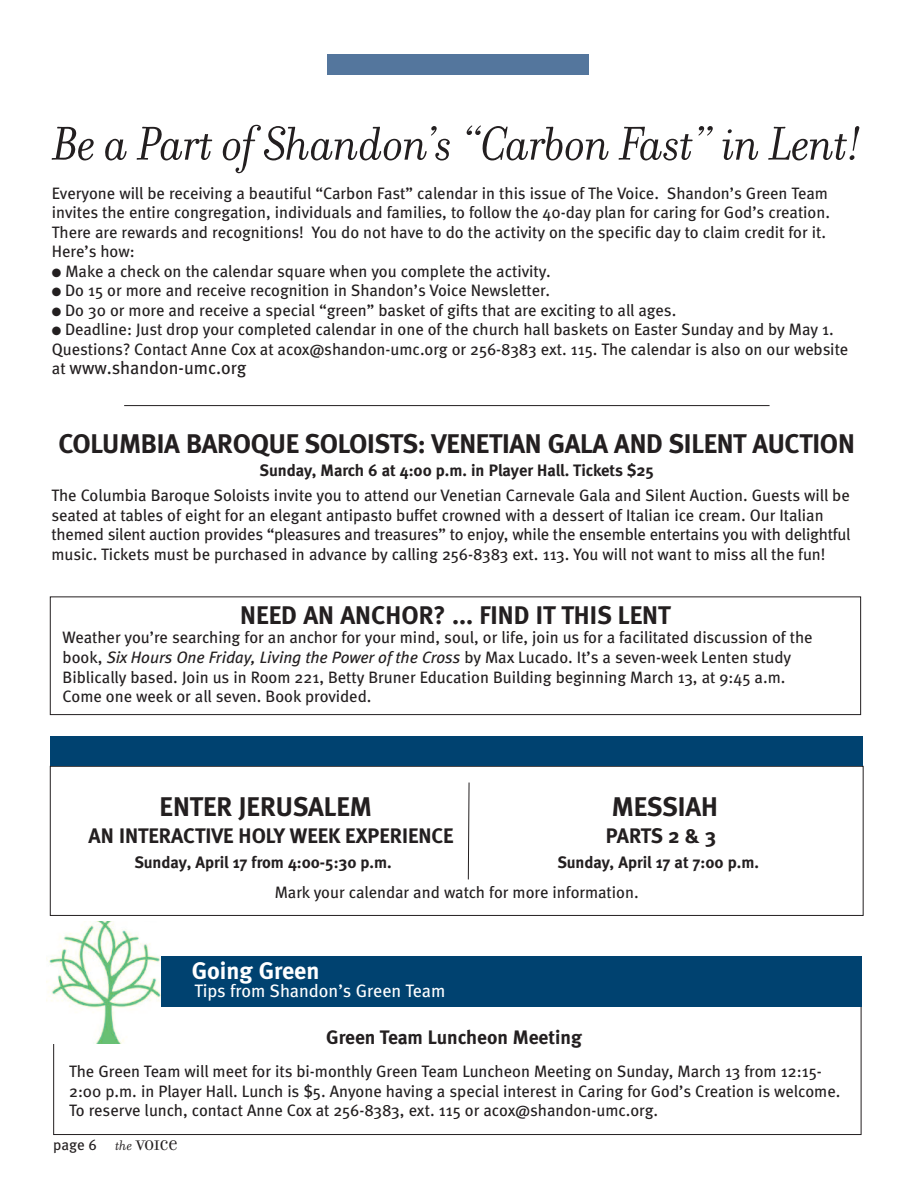
<style>
.page{position:relative;width:918px;height:1188px;background:#fff}
.page>*{position:absolute;margin:0;border:0;box-sizing:border-box;transform-origin:0 0}
.t1{font:italic 51px "Filosofia";letter-spacing:-.015em;color:#231f20}
.t2{font:700 27px "Meta";letter-spacing:-.01em;color:#231f20}
.t3{font:700 25.5px "Meta";color:#231f20}
.t4{font:700 24px "Meta";color:#fff}
.t5{font:700 21px "Meta";color:#231f20}
.t6{font:700 19.5px "Meta";color:#231f20}
.t7{font:18px "Meta";color:#fff}
.t8{font:18px "Meta";color:#231f20}
.t9{font:16.5px/19.5px "Meta";color:#231f20}
.t10{font:700 16.5px "Meta";letter-spacing:-.005em;color:#231f20}
.t11{font:15px "Meta";color:#231f20}
.s1{font-size:16.5px}
.s2{font-style:italic}
.s3{font-family:"Filosofia";font-style:italic}
.s4{font-family:"Filosofia Unicase"}
</style>
<div class="page">
<div style="left:327px;top:54px;width:262px;height:20px;background:#54769d"></div>
<div style="left:159px;top:956px;width:703px;height:50px;background:#004270"></div>
<img style="left:47px;top:921px;width:114px;height:123px">
<div style="left:50px;top:766px;width:814px;height:150px;border:1px solid #231f20"></div>
<div style="left:50px;top:596px;width:811px;height:119px;border:1px solid #231f20"></div>
<div style="left:50px;top:736px;width:812px;height:30px;background:#004270"></div>
<hr style="left:124px;top:405px;width:646px;height:1px;background:#231f20">
<svg style="left:468px;top:782px;width:2px;height:98px"></svg>
<h1 class="t1" style="left:52px;top:112px;width:811px">Be a Part of Shandon’s “Carbon Fast” in Lent!</h1>
<p class="t9" style="left:52px;top:185px;width:780px">Everyone will be receiving a beautiful “Carbon Fast” calendar in this issue of The Voice. Shandon’s Green Team invites the entire congregation, individuals and families, to follow the 40-day plan for caring for God’s creation.<br>There are rewards and recognitions! You do not have to do the activity on the specific day to claim credit for it.<br>Here’s how:</p>
<p class="t9" style="left:52px;top:263px;width:500px">● Make a check on the calendar square when you complete the activity.</p>
<p class="t9" style="left:52px;top:282px;width:500px">● Do 15 or more and receive recognition in Shandon’s Voice Newsletter.</p>
<p class="t9" style="left:52px;top:302px;width:626px">● Do 30 or more and receive a special “green” basket of gifts that are exciting to all ages.</p>
<p class="t9" style="left:52px;top:321px;width:798px">● Deadline: Just drop your completed calendar in one of the church hall baskets on Easter Sunday and by May 1.<br>Questions? Contact Anne Cox at acox@shandon-umc.org or 256-8383 ext. 115. The calendar is also on our website</p>
<p class="t8" style="left:52px;top:362px;width:196px"><span class="s1">at</span> www.shandon-umc.org</p>
<h2 class="t2" style="left:59px;top:428px;width:798px">COLUMBIA BAROQUE SOLOISTS: VENETIAN GALA AND SILENT AUCTION</h2>
<p class="t10" style="left:260px;top:460px;width:396px">Sunday, March 6 at 4:00 p.m. in Player Hall. Tickets $25</p>
<p class="t9" style="left:51px;top:487px;width:801px">The Columbia Baroque Soloists invite you to attend our Venetian Carnevale Gala and Silent Auction. Guests will be seated at tables of eight for an elegant antipasto buffet crowned with a dessert of Italian ice cream. Our Italian themed silent auction provides “pleasures and treasures” to enjoy, while the ensemble entertains you with delightful music. Tickets must be purchased in advance by calling 256-8383 ext. 113. You will not want to miss all the fun!</p>
<h3 class="t3" style="left:240px;top:600px;width:432px">NEED AN ANCHOR? ... FIND IT THIS LENT</h3>
<p class="t9" style="left:63px;top:629px;width:751px">Weather you’re searching for an anchor for your mind, soul, or life, join us for a facilitated discussion of the book, <span class="s2">Six Hours One Friday, Living the Power of the Cross</span> by Max Lucado. It’s a seven-week Lenten study Biblically based. Join us in Room 221, Betty Bruner Education Building beginning March 13, at 9:45 a.m.<br>Come one week or all seven. Book provided.</p>
<h2 class="t2" style="left:160px;top:791px;width:214px">ENTER JERUSALEM</h2>
<h2 class="t2" style="left:612px;top:791px;width:108px">MESSIAH</h2>
<p class="t5" style="left:89px;top:823px;width:366px">AN INTERACTIVE HOLY WEEK EXPERIENCE</p>
<p class="t5" style="left:606px;top:823px;width:112px">PARTS 2 &amp; 3</p>
<p class="t10" style="left:134px;top:853px;width:259px">Sunday, April 17 from 4:00-5:30 p.m.</p>
<p class="t10" style="left:557px;top:853px;width:203px">Sunday, April 17 at 7:00 p.m.</p>
<p class="t9" style="left:275px;top:885px;width:365px">Mark your calendar and watch for more information.</p>
<h3 class="t4" style="left:192px;top:957px;width:129px">Going Green</h3>
<p class="t7" style="left:194px;top:985px;width:252px">Tips from Shandon’s Green Team</p>
<p class="t6" style="left:326px;top:1026px;width:257px">Green Team Luncheon Meeting</p>
<p class="t9" style="left:69px;top:1063px;width:773px">The Green Team will meet for its bi-monthly Green Team Luncheon Meeting on Sunday, March 13 from 12:15-<br>2:00 p.m. in Player Hall. Lunch is $5. Anyone having a special interest in Caring for God’s Creation is welcome.<br>To reserve lunch, contact Anne Cox at 256-8383, ext. 115 or acox@shandon-umc.org.</p>
<p class="t11" style="left:53px;top:1139px;width:126px">page 6 <span class="s3">the</span> <span class="s4">VOICE</span></p>
</div>
